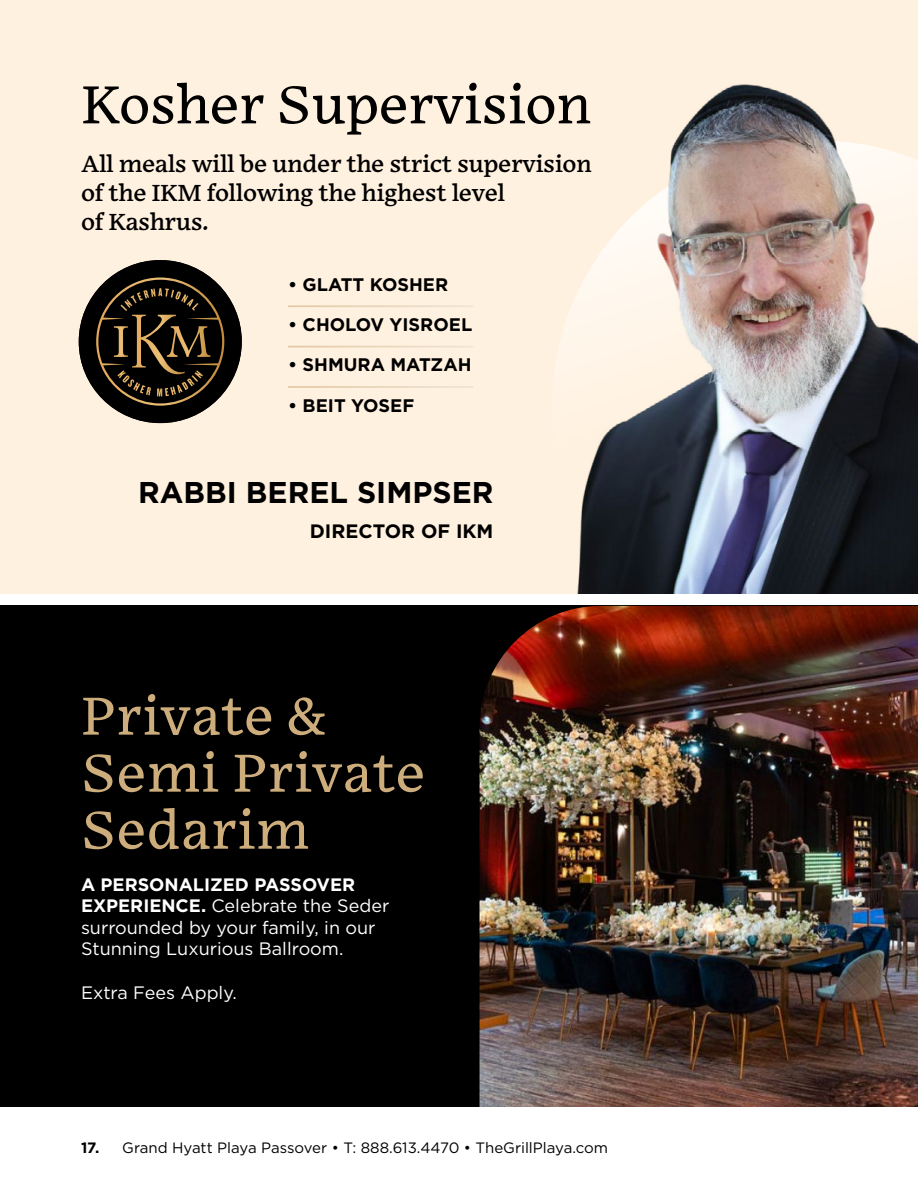
<style>
.page{position:relative;width:918px;height:1188px;background:#fff}
.page>*{position:absolute;margin:0;border:0;box-sizing:border-box;transform-origin:0 0}
.t1{font:55.05px/57px "Embury Text";color:#cdad7c}
.t2{font:55.05px "Embury Text";letter-spacing:-.015em;color:#000}
.t3{font:700 30px "Gotham";color:#000}
.t4{font:24px/28.8px "Embury Text";letter-spacing:-.02em;color:#000}
.t5{font:700 19.35px "Gotham";color:#000}
.t6{font:700 18.15px "Gotham";color:#000}
.t7{font:18px/21.6px "Gotham";color:#fff}
.t8{font:15px "Gotham";color:#000}
.t9{font:700 15px "Gotham";color:#000}
.s1{font-weight:700}
</style>
<div class="page">
<div style="left:0;top:0;width:918px;height:594px;background:#fff1e0"></div>
<img style="left:574px;top:84px;width:344px;height:510px">
<div style="left:79px;top:260px;width:163px;height:163px;background:#000;border-radius:50%"></div>
<svg style="left:96px;top:277px;width:128px;height:129px"></svg>
<hr style="left:288px;top:305px;width:185px;height:2px;background:#fff">
<hr style="left:288px;top:346px;width:185px;height:2px;background:#fff">
<hr style="left:288px;top:386px;width:185px;height:2px;background:#fff">
<div style="left:0;top:606px;width:918px;height:501px;background:#000"></div>
<img style="left:480px;top:606px;width:438px;height:501px">
<h1 class="t2" style="left:81px;top:58px;width:512px">Kosher Supervision</h1>
<h3 class="t4" style="left:81px;top:148px;width:512px">All meals will be under the strict supervision of the IKM following the highest level<br>of Kashrus.</h3>
<p class="t6" style="left:288px;top:274px;width:162px">• GLATT KOSHER</p>
<p class="t6" style="left:288px;top:314px;width:186px">• CHOLOV YISROEL</p>
<p class="t6" style="left:288px;top:355px;width:185px">• SHMURA MATZAH</p>
<p class="t6" style="left:288px;top:395px;width:128px">• BEIT YOSEF</p>
<h2 class="t3" style="left:138px;top:475px;width:357px">RABBI BEREL SIMPSER</h2>
<p class="t5" style="left:310px;top:520px;width:185px">DIRECTOR OF IKM</p>
<h1 class="t1" style="left:81px;top:683px;width:346px">Private &amp;<br>Semi Private<br>Sedarim</h1>
<p class="t7" style="left:81px;top:873px;width:310px"><span class="s1">A PERSONALIZED PASSOVER<br>EXPERIENCE.</span> Celebrate the Seder surrounded by your family, in our<br>Stunning Luxurious Ballroom.</p>
<p class="t7" style="left:81px;top:981px;width:157px">Extra Fees Apply.</p>
<p class="t9" style="left:81px;top:1139px;width:20px">17.</p>
<p class="t8" style="left:122px;top:1139px;width:487px">Grand Hyatt Playa Passover • T: 888.613.4470 • TheGrillPlaya.com</p>
</div>
